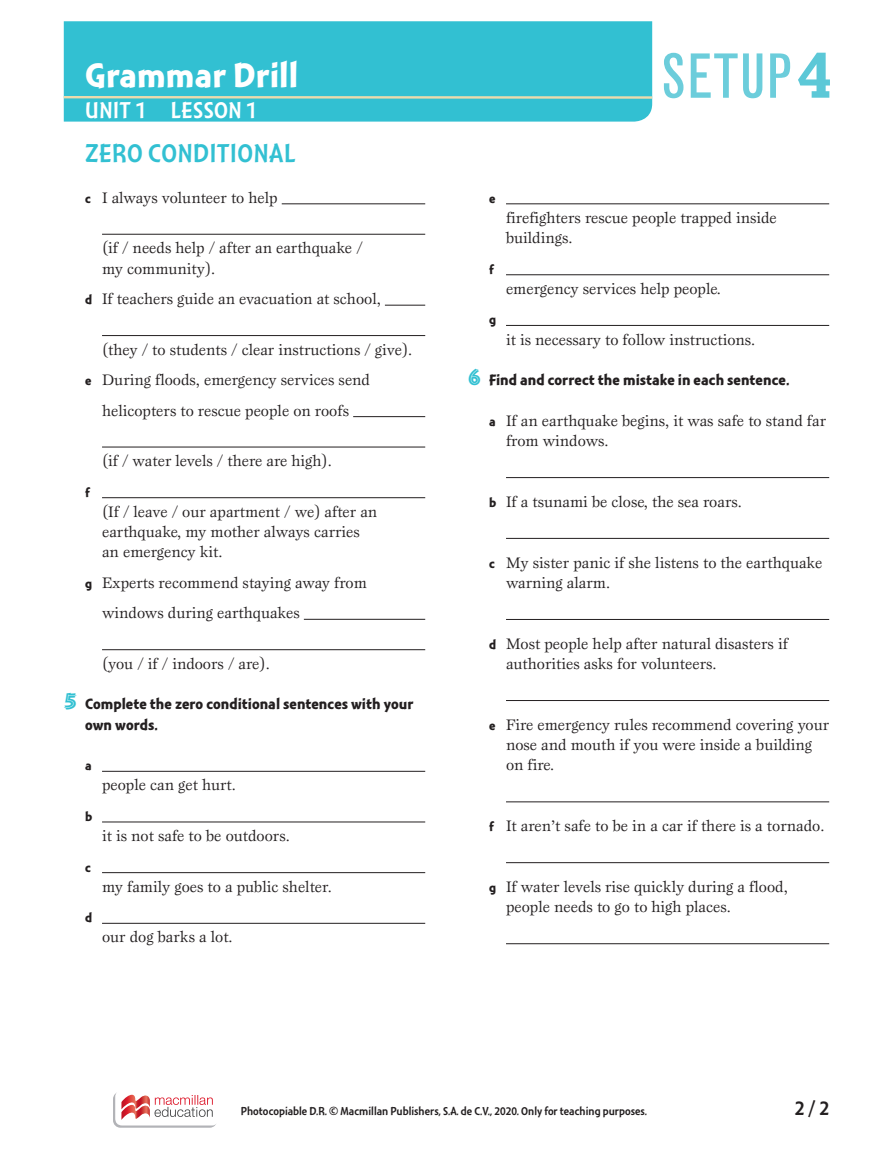
<style>
.page{position:relative;width:893px;height:1149px;background:#fff}
.page>*{position:absolute;margin:0;border:0;box-sizing:border-box;transform-origin:0 0}
.t1{font:condensed 60.15px "Grotesque MT Std";color:#5cc8d7;scale:.95 1}
.t2{font:36px "Montara Bold Gothic";color:#fff}
.t3{font:27px "Montara Gothic";letter-spacing:.02em;color:#32c0d2}
.t4{font:24px "Montara Gothic";letter-spacing:.02em;color:#fff}
.t5{font:21px "Montara Gothic";color:#231f20}
.t6{font:15.75px/20.2px "Esprit Std";color:#231f20}
.t7{font:15.75px/20.2px "Montara Bold Gothic";color:#231f20}
.t8{font:13.5px "Montara Bold Gothic";color:#231f20}
.t9{font:12px "Montara Gothic";color:#231f20}
.s1{font-family:"Rockwell";font-weight:700;font-stretch:normal;font-size:65.1px}
.s2{font-family:"Montara Bold Gothic";font-size:13.5px}
.s3{font-family:"Montara Bold Initials";font-size:24px;color:#32c0d2}
</style>
<div class="page">
<svg style="left:113px;top:1091px;width:104px;height:36px"></svg>
<div style="left:115px;top:1089px;width:104px;height:36px;background:#fff;border-radius:7px"></div>
<svg style="left:121px;top:1094px;width:92px;height:26px"></svg>
<div style="left:64px;top:21px;width:588px;height:100px;background:#32c0d2"></div>
<hr style="left:64px;top:96px;width:588px;height:3px;background:#ebdbad">
<hr style="left:506px;top:477px;width:323px;height:1px;background:#231f20">
<hr style="left:506px;top:538px;width:323px;height:1px;background:#231f20">
<hr style="left:506px;top:619px;width:323px;height:1px;background:#231f20">
<hr style="left:506px;top:700px;width:323px;height:1px;background:#231f20">
<hr style="left:506px;top:801px;width:323px;height:1px;background:#231f20">
<hr style="left:506px;top:862px;width:323px;height:1px;background:#231f20">
<hr style="left:506px;top:943px;width:323px;height:1px;background:#231f20">
<hr style="left:282px;top:203px;width:143px;height:1px;background:#231f20">
<hr style="left:102px;top:234px;width:323px;height:1px;background:#231f20">
<hr style="left:385px;top:305px;width:40px;height:1px;background:#231f20">
<hr style="left:102px;top:335px;width:323px;height:1px;background:#231f20">
<hr style="left:353px;top:416px;width:72px;height:1px;background:#231f20">
<hr style="left:102px;top:446px;width:323px;height:1px;background:#231f20">
<hr style="left:102px;top:497px;width:323px;height:1px;background:#231f20">
<hr style="left:304px;top:618px;width:121px;height:1px;background:#231f20">
<hr style="left:102px;top:649px;width:323px;height:1px;background:#231f20">
<hr style="left:102px;top:770px;width:323px;height:1px;background:#231f20">
<hr style="left:102px;top:821px;width:323px;height:1px;background:#231f20">
<hr style="left:102px;top:872px;width:323px;height:1px;background:#231f20">
<hr style="left:102px;top:922px;width:323px;height:1px;background:#231f20">
<hr style="left:506px;top:203px;width:323px;height:1px;background:#231f20">
<hr style="left:506px;top:274px;width:323px;height:1px;background:#231f20">
<hr style="left:506px;top:325px;width:323px;height:1px;background:#231f20">
<h2 class="t2" style="left:85px;top:55px;width:215px">Grammar Drill</h2>
<h1 class="t1" style="left:662px;top:41px;width:181px">SETUP<span class="s1">4</span></h1>
<h3 class="t4" style="left:85px;top:97px;width:174px">UNIT 1 LESSON 1</h3>
<h3 class="t3" style="left:85px;top:139px;width:212px">ZERO CONDITIONAL</h3>
<p class="t6" style="left:85px;top:187px;width:194px"><span class="s2">c</span> I always volunteer to help</p>
<p class="t6" style="left:102px;top:238px;width:262px">(if / needs help / after an earthquake / my community).</p>
<p class="t6" style="left:85px;top:288px;width:297px"><span class="s2">d</span> If teachers guide an evacuation at school,</p>
<p class="t6" style="left:102px;top:339px;width:312px">(they / to students / clear instructions / give).</p>
<p class="t6" style="left:85px;top:369px;width:287px"><span class="s2">e</span> During floods, emergency services send</p>
<p class="t6" style="left:102px;top:400px;width:249px">helicopters to rescue people on roofs</p>
<p class="t6" style="left:102px;top:450px;width:231px">(if / water levels / there are high).</p>
<p class="t8" style="left:85px;top:484px;width:6px">f</p>
<p class="t6" style="left:102px;top:501px;width:277px">(If / leave / our apartment / we) after an earthquake, my mother always carries an emergency kit.</p>
<p class="t6" style="left:102px;top:567px;width:266px;line-height:30.3px;text-indent:-17px"><span class="s2">g</span> Experts recommend staying away from windows during earthquakes</p>
<p class="t6" style="left:102px;top:653px;width:169px">(you / if / indoors / are).</p>
<p class="t7" style="left:85px;top:694px;width:330px;text-indent:-21px"><span class="s3">5</span> Complete the zero conditional sentences with your own words.</p>
<p class="t8" style="left:85px;top:758px;width:8px">a</p>
<p class="t8" style="left:85px;top:808px;width:9px">b</p>
<p class="t8" style="left:85px;top:859px;width:7px">c</p>
<p class="t8" style="left:85px;top:910px;width:9px">d</p>
<p class="t6" style="left:102px;top:774px;width:135px">people can get hurt.</p>
<p class="t6" style="left:102px;top:825px;width:189px">it is not safe to be outdoors.</p>
<p class="t6" style="left:102px;top:875px;width:231px">my family goes to a public shelter.</p>
<p class="t6" style="left:102px;top:926px;width:132px">our dog barks a lot.</p>
<p class="t8" style="left:489px;top:191px;width:8px">e</p>
<p class="t8" style="left:489px;top:262px;width:6px">f</p>
<p class="t8" style="left:489px;top:312px;width:9px">g</p>
<p class="t6" style="left:506px;top:207px;width:272px">firefighters rescue people trapped inside buildings.</p>
<p class="t6" style="left:506px;top:278px;width:216px">emergency services help people.</p>
<p class="t6" style="left:506px;top:329px;width:251px">it is necessary to follow instructions.</p>
<p class="t7" style="left:468px;top:370px;width:323px"><span class="s3">6</span> Find and correct the mistake in each sentence.</p>
<p class="t6" style="left:506px;top:410px;width:322px;text-indent:-17px"><span class="s2">a</span> If an earthquake begins, it was safe to stand far from windows.</p>
<p class="t6" style="left:489px;top:491px;width:254px"><span class="s2">b</span> If a tsunami be close, the sea roars.</p>
<p class="t6" style="left:506px;top:552px;width:318px;text-indent:-17px"><span class="s2">c</span> My sister panic if she listens to the earthquake warning alarm.</p>
<p class="t6" style="left:506px;top:633px;width:283px;text-indent:-17px"><span class="s2">d</span> Most people help after natural disasters if authorities asks for volunteers.</p>
<p class="t6" style="left:506px;top:714px;width:325px;text-indent:-17px"><span class="s2">e</span> Fire emergency rules recommend covering your nose and mouth if you were inside a building on fire.</p>
<p class="t6" style="left:489px;top:815px;width:337px"><span class="s2">f</span> It aren’t safe to be in a car if there is a tornado.</p>
<p class="t6" style="left:506px;top:876px;width:283px;text-indent:-17px"><span class="s2">g</span> If water levels rise quickly during a flood, people needs to go to high places.</p>
<p class="t9" style="left:241px;top:1103px;width:408px">Photocopiable D.R. © Macmillan Publishers, S.A. de C.V., 2020. Only for teaching purposes.</p>
<h3 class="t5" style="left:795px;top:1096px;width:36px">2 / 2</h3>
</div>
